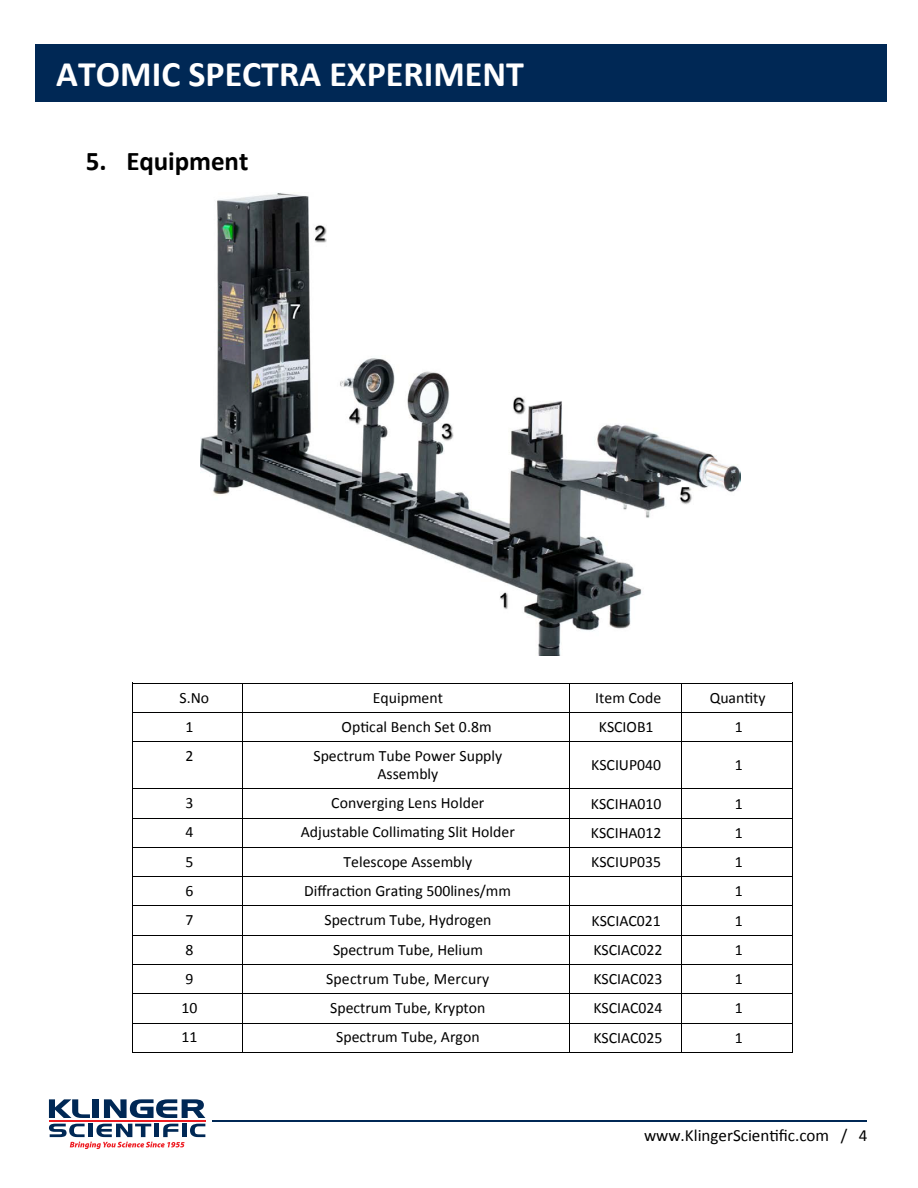
<style>
.page{position:relative;width:918px;height:1188px;background:#fff}
.page>*{position:absolute;margin:0;border:0;box-sizing:border-box;transform-origin:0 0}
.t1{font:700 36px "Calibri";color:#fff}
.t2{font:700 27px "Calibri";letter-spacing:-.005em;color:#000}
.t3{font:17.1px "Calibri";color:#000}
.t4{font:15.75px/18.1px "Calibri";color:#000;text-align:center}
</style>
<div class="page">
<svg style="left:49px;top:1099px;width:41px;height:19px"></svg>
<div style="left:93px;top:1099px;width:6px;height:19px;background:#002855"></div>
<svg style="left:104px;top:1099px;width:101px;height:19px"></svg>
<hr style="left:49px;top:1120px;width:156px;height:2px;background:#ee1d23">
<hr style="left:213px;top:1120px;width:654px;height:2px;background:#002855">
<svg style="left:49px;top:1124px;width:156px;height:25px"></svg>
<div style="left:35px;top:44px;width:852px;height:58px;background:#002855"></div>
<img style="left:201px;top:193px;width:539px;height:463px">
<hr style="left:133px;top:683px;width:110px;height:1px;background:#000">
<hr style="left:243px;top:683px;width:326px;height:1px;background:#000">
<hr style="left:570px;top:683px;width:111px;height:1px;background:#000">
<hr style="left:681px;top:683px;width:112px;height:1px;background:#000">
<hr style="left:133px;top:712px;width:110px;height:1px;background:#000">
<hr style="left:243px;top:712px;width:326px;height:1px;background:#000">
<hr style="left:570px;top:712px;width:111px;height:1px;background:#000">
<hr style="left:681px;top:712px;width:112px;height:1px;background:#000">
<svg style="left:132px;top:683px;width:1px;height:64px"></svg>
<hr style="left:133px;top:741px;width:110px;height:1px;background:#000">
<hr style="left:243px;top:741px;width:326px;height:1px;background:#000">
<svg style="left:569px;top:683px;width:1px;height:64px"></svg>
<hr style="left:570px;top:741px;width:111px;height:1px;background:#000">
<svg style="left:681px;top:684px;width:1px;height:63px"></svg>
<hr style="left:681px;top:741px;width:112px;height:1px;background:#000">
<hr style="left:132px;top:747px;width:1px;height:42px;background:#000">
<hr style="left:243px;top:747px;width:1px;height:42px;background:#000">
<hr style="left:569px;top:747px;width:1px;height:42px;background:#000">
<hr style="left:681px;top:747px;width:1px;height:42px;background:#000">
<hr style="left:793px;top:747px;width:1px;height:42px;background:#000">
<hr style="left:133px;top:789px;width:110px;height:1px;background:#000">
<hr style="left:243px;top:789px;width:326px;height:1px;background:#000">
<hr style="left:570px;top:789px;width:111px;height:1px;background:#000">
<hr style="left:681px;top:789px;width:112px;height:1px;background:#000">
<hr style="left:133px;top:818px;width:110px;height:1px;background:#000">
<hr style="left:243px;top:818px;width:326px;height:1px;background:#000">
<hr style="left:570px;top:818px;width:111px;height:1px;background:#000">
<hr style="left:681px;top:818px;width:112px;height:1px;background:#000">
<hr style="left:133px;top:847px;width:110px;height:1px;background:#000">
<hr style="left:243px;top:847px;width:326px;height:1px;background:#000">
<hr style="left:570px;top:847px;width:111px;height:1px;background:#000">
<hr style="left:681px;top:847px;width:112px;height:1px;background:#000">
<hr style="left:133px;top:877px;width:110px;height:1px;background:#000">
<hr style="left:243px;top:877px;width:326px;height:1px;background:#000">
<hr style="left:570px;top:877px;width:111px;height:1px;background:#000">
<hr style="left:681px;top:877px;width:112px;height:1px;background:#000">
<hr style="left:133px;top:906px;width:110px;height:1px;background:#000">
<hr style="left:243px;top:906px;width:326px;height:1px;background:#000">
<hr style="left:570px;top:906px;width:111px;height:1px;background:#000">
<hr style="left:681px;top:906px;width:112px;height:1px;background:#000">
<hr style="left:133px;top:935px;width:110px;height:1px;background:#000">
<hr style="left:243px;top:935px;width:326px;height:1px;background:#000">
<hr style="left:570px;top:935px;width:111px;height:1px;background:#000">
<hr style="left:681px;top:935px;width:112px;height:1px;background:#000">
<hr style="left:133px;top:964px;width:110px;height:1px;background:#000">
<hr style="left:243px;top:964px;width:326px;height:1px;background:#000">
<hr style="left:570px;top:964px;width:111px;height:1px;background:#000">
<hr style="left:681px;top:964px;width:112px;height:1px;background:#000">
<hr style="left:133px;top:994px;width:110px;height:1px;background:#000">
<hr style="left:243px;top:994px;width:326px;height:1px;background:#000">
<hr style="left:570px;top:994px;width:111px;height:1px;background:#000">
<hr style="left:681px;top:994px;width:112px;height:1px;background:#000">
<hr style="left:133px;top:1023px;width:110px;height:1px;background:#000">
<hr style="left:243px;top:1023px;width:326px;height:1px;background:#000">
<hr style="left:570px;top:1023px;width:111px;height:1px;background:#000">
<hr style="left:681px;top:1023px;width:112px;height:1px;background:#000">
<svg style="left:132px;top:789px;width:1px;height:264px"></svg>
<hr style="left:133px;top:1052px;width:110px;height:1px;background:#000">
<hr style="left:243px;top:1052px;width:326px;height:1px;background:#000">
<svg style="left:569px;top:789px;width:1px;height:264px"></svg>
<hr style="left:570px;top:1052px;width:111px;height:1px;background:#000">
<svg style="left:681px;top:790px;width:1px;height:262px"></svg>
<hr style="left:681px;top:1052px;width:112px;height:1px;background:#000">
<h1 class="t1" style="left:56px;top:52px;width:469px">ATOMIC SPECTRA EXPERIMENT</h1>
<h2 class="t2" style="left:86px;top:144px;width:164px">5. Equipment</h2>
<p class="t4" style="left:180px;top:687px;width:31px">S.No</p>
<p class="t4" style="left:373px;top:687px;width:72px">Equipment</p>
<p class="t4" style="left:595px;top:687px;width:68px">Item Code</p>
<p class="t4" style="left:710px;top:687px;width:57px">Quantity</p>
<p class="t4" style="left:185px;top:717px;width:9px">1</p>
<p class="t4" style="left:342px;top:717px;width:152px">Optical Bench Set 0.8m</p>
<p class="t4" style="left:599px;top:717px;width:56px">KSCIOB1</p>
<p class="t4" style="left:735px;top:717px;width:9px">1</p>
<p class="t4" style="left:185px;top:746px;width:9px">2</p>
<p class="t4" style="left:313px;top:746px;width:190px">Spectrum Tube Power Supply<br>Assembly</p>
<p class="t4" style="left:591px;top:755px;width:71px">KSCIUP040</p>
<p class="t4" style="left:735px;top:755px;width:9px">1</p>
<p class="t4" style="left:185px;top:793px;width:9px">3</p>
<p class="t4" style="left:331px;top:793px;width:155px">Converging Lens Holder</p>
<p class="t4" style="left:591px;top:794px;width:72px">KSCIHA010</p>
<p class="t4" style="left:735px;top:794px;width:9px">1</p>
<p class="t4" style="left:185px;top:822px;width:9px">4</p>
<p class="t4" style="left:301px;top:822px;width:215px">Adjustable Collimating Slit Holder</p>
<p class="t4" style="left:591px;top:823px;width:72px">KSCIHA012</p>
<p class="t4" style="left:735px;top:823px;width:9px">1</p>
<p class="t4" style="left:185px;top:852px;width:9px">5</p>
<p class="t4" style="left:344px;top:852px;width:130px">Telescope Assembly</p>
<p class="t4" style="left:591px;top:852px;width:71px">KSCIUP035</p>
<p class="t4" style="left:735px;top:852px;width:9px">1</p>
<p class="t4" style="left:185px;top:881px;width:9px">6</p>
<p class="t4" style="left:304px;top:881px;width:208px">Diffraction Grating 500lines/mm</p>
<p class="t4" style="left:735px;top:881px;width:9px">1</p>
<p class="t4" style="left:185px;top:910px;width:9px">7</p>
<p class="t4" style="left:324px;top:910px;width:169px">Spectrum Tube, Hydrogen</p>
<p class="t4" style="left:592px;top:911px;width:71px">KSCIAC021</p>
<p class="t4" style="left:735px;top:911px;width:9px">1</p>
<p class="t4" style="left:185px;top:940px;width:9px">8</p>
<p class="t4" style="left:333px;top:940px;width:151px">Spectrum Tube, Helium</p>
<p class="t4" style="left:593px;top:940px;width:71px">KSCIAC022</p>
<p class="t4" style="left:735px;top:940px;width:9px">1</p>
<p class="t4" style="left:185px;top:969px;width:9px">9</p>
<p class="t4" style="left:326px;top:969px;width:165px">Spectrum Tube, Mercury</p>
<p class="t4" style="left:593px;top:969px;width:71px">KSCIAC023</p>
<p class="t4" style="left:735px;top:969px;width:9px">1</p>
<p class="t4" style="left:181px;top:998px;width:17px">10</p>
<p class="t4" style="left:330px;top:998px;width:157px">Spectrum Tube, Krypton</p>
<p class="t4" style="left:593px;top:998px;width:71px">KSCIAC024</p>
<p class="t4" style="left:735px;top:998px;width:9px">1</p>
<p class="t4" style="left:181px;top:1027px;width:17px">11</p>
<p class="t4" style="left:336px;top:1027px;width:145px">Spectrum Tube, Argon</p>
<p class="t4" style="left:593px;top:1028px;width:71px">KSCIAC025</p>
<p class="t4" style="left:735px;top:1028px;width:9px">1</p>
<p class="t3" style="left:644px;top:1125px;width:225px">www.KlingerScientific.com / 4</p>
</div>
